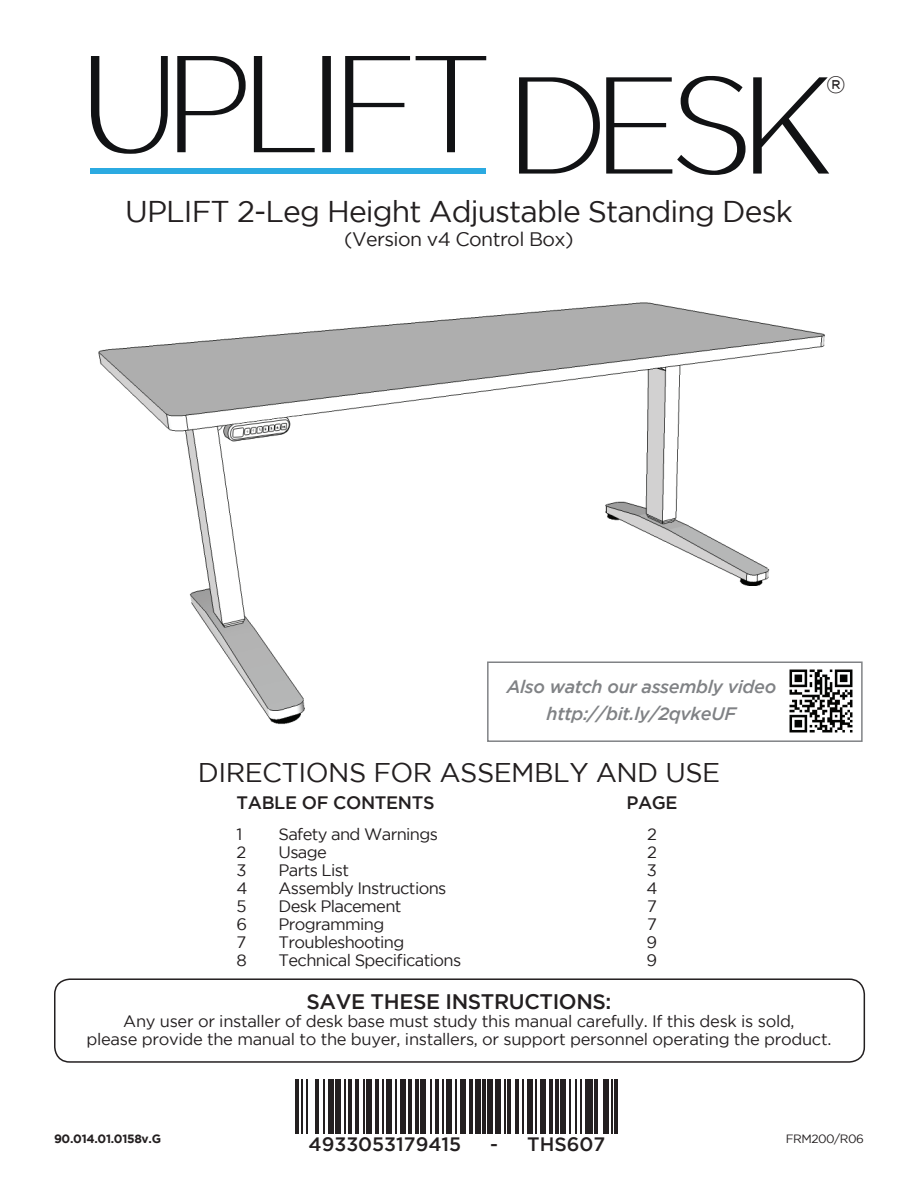
<style>
.page{position:relative;width:918px;height:1188px;background:#fff}
.page>*{position:absolute;margin:0;border:0;box-sizing:border-box;transform-origin:0 0}
.t1{font:30px "Gotham";letter-spacing:-.03em;color:#231f20}
.t2{font:27px "Gotham";letter-spacing:-.02em;color:#231f20}
.t3{font:23.55px "Gotham";color:#231f20}
.t4{font:500 21px "Gotham";letter-spacing:-.02em;color:#231f20}
.t5{font:19.5px "Gotham";letter-spacing:-.03em;color:#231f20}
.t6{font:500 19.35px "Gotham";color:#231f20}
.t7{font:italic 500 18px/27px "Gotham";letter-spacing:-.02em;color:#808285;text-align:center}
.t8{font:500 18px "Gotham";letter-spacing:-.02em;color:#231f20}
.t9{font:16.5px/18px "Gotham";letter-spacing:-.02em;color:#231f20;text-align:center}
.t10{font:16.5px "Gotham";letter-spacing:-.04em;color:#231f20}
.t11{font:700 12px "Gotham";letter-spacing:-.025em;color:#231f20}
.t12{font:12px "Gotham";letter-spacing:-.04em;color:#231f20}
</style>
<div class="page">
<img style="left:98px;top:302px;width:727px;height:423px">
<svg style="left:91px;top:56px;width:77px;height:98px"></svg>
<svg style="left:177px;top:56px;width:69px;height:96px"></svg>
<svg style="left:254px;top:56px;width:61px;height:96px"></svg>
<svg style="left:322px;top:56px;width:9px;height:96px"></svg>
<svg style="left:345px;top:56px;width:65px;height:96px"></svg>
<svg style="left:416px;top:56px;width:70px;height:96px"></svg>
<svg style="left:519px;top:77px;width:81px;height:97px"></svg>
<svg style="left:606px;top:76px;width:140px;height:99px"></svg>
<svg style="left:753px;top:77px;width:76px;height:97px"></svg>
<div style="left:91px;top:168px;width:395px;height:6px;background:#2baae1"></div>
<div style="left:487px;top:661px;width:376px;height:81px;border:1px solid #808285"></div>
<div style="left:54px;top:978px;width:811px;height:85px;border:2px solid #231f20;border-radius:15px"></div>
<img style="left:787px;top:667px;width:66px;height:66px">
<hr style="left:296px;top:1080px;width:3px;height:54px;background:#231f20">
<hr style="left:301px;top:1080px;width:2px;height:54px;background:#231f20">
<hr style="left:306px;top:1080px;width:2px;height:54px;background:#231f20">
<hr style="left:315px;top:1080px;width:4px;height:54px;background:#231f20">
<hr style="left:323px;top:1080px;width:2px;height:54px;background:#231f20">
<div style="left:328px;top:1080px;width:6px;height:54px;background:#231f20"></div>
<div style="left:335px;top:1080px;width:6px;height:54px;background:#231f20"></div>
<hr style="left:344px;top:1080px;width:2px;height:54px;background:#231f20">
<hr style="left:348px;top:1080px;width:4px;height:54px;background:#231f20">
<hr style="left:355px;top:1080px;width:4px;height:54px;background:#231f20">
<hr style="left:363px;top:1080px;width:1px;height:54px;background:#231f20">
<div style="left:366px;top:1080px;width:6px;height:54px;background:#231f20"></div>
<hr style="left:375px;top:1080px;width:4px;height:54px;background:#231f20">
<hr style="left:383px;top:1080px;width:1px;height:54px;background:#231f20">
<div style="left:386px;top:1080px;width:6px;height:54px;background:#231f20"></div>
<hr style="left:395px;top:1080px;width:2px;height:54px;background:#231f20">
<div style="left:401px;top:1080px;width:5px;height:54px;background:#231f20"></div>
<hr style="left:408px;top:1080px;width:4px;height:54px;background:#231f20">
<hr style="left:415px;top:1080px;width:4px;height:54px;background:#231f20">
<div style="left:421px;top:1080px;width:5px;height:54px;background:#231f20"></div>
<hr style="left:430px;top:1080px;width:1px;height:54px;background:#231f20">
<hr style="left:435px;top:1080px;width:4px;height:54px;background:#231f20">
<hr style="left:442px;top:1080px;width:2px;height:54px;background:#231f20">
<div style="left:446px;top:1080px;width:5px;height:54px;background:#231f20"></div>
<hr style="left:455px;top:1080px;width:2px;height:54px;background:#231f20">
<div style="left:461px;top:1080px;width:5px;height:54px;background:#231f20"></div>
<hr style="left:470px;top:1080px;width:3px;height:54px;background:#231f20">
<div style="left:475px;top:1080px;width:5px;height:54px;background:#231f20"></div>
<hr style="left:482px;top:1080px;width:4px;height:54px;background:#231f20">
<div style="left:488px;top:1080px;width:5px;height:54px;background:#231f20"></div>
<div style="left:495px;top:1080px;width:5px;height:54px;background:#231f20"></div>
<hr style="left:504px;top:1080px;width:2px;height:54px;background:#231f20">
<hr style="left:508px;top:1080px;width:3px;height:54px;background:#231f20">
<hr style="left:515px;top:1080px;width:4px;height:54px;background:#231f20">
<hr style="left:522px;top:1080px;width:2px;height:54px;background:#231f20">
<div style="left:528px;top:1080px;width:5px;height:54px;background:#231f20"></div>
<hr style="left:535px;top:1080px;width:2px;height:54px;background:#231f20">
<div style="left:540px;top:1080px;width:6px;height:54px;background:#231f20"></div>
<hr style="left:549px;top:1080px;width:4px;height:54px;background:#231f20">
<hr style="left:555px;top:1080px;width:3px;height:54px;background:#231f20">
<div style="left:560px;top:1080px;width:6px;height:54px;background:#231f20"></div>
<hr style="left:569px;top:1080px;width:2px;height:54px;background:#231f20">
<hr style="left:575px;top:1080px;width:2px;height:54px;background:#231f20">
<hr style="left:580px;top:1080px;width:2px;height:54px;background:#231f20">
<div style="left:586px;top:1080px;width:7px;height:54px;background:#231f20"></div>
<hr style="left:595px;top:1080px;width:3px;height:54px;background:#231f20">
<div style="left:604px;top:1080px;width:5px;height:54px;background:#231f20"></div>
<hr style="left:611px;top:1080px;width:2px;height:54px;background:#231f20">
<hr style="left:615px;top:1080px;width:3px;height:54px;background:#231f20">
<h3 class="t3" style="left:826px;top:72px;width:21px">®</h3>
<h1 class="t1" style="left:125px;top:195px;width:669px">UPLIFT 2-Leg Height Adjustable Standing Desk</h1>
<p class="t5" style="left:344px;top:228px;width:231px">(Version v4 Control Box)</p>
<p class="t7" style="left:507px;top:673px;width:271px">Also watch our assembly video http://bit.ly/2qvkeUF</p>
<h2 class="t2" style="left:198px;top:758px;width:524px">DIRECTIONS FOR ASSEMBLY AND USE</h2>
<p class="t8" style="left:237px;top:792px;width:200px">TABLE OF CONTENTS</p>
<p class="t8" style="left:626px;top:792px;width:53px">PAGE</p>
<p class="t9" style="left:237px;top:825px;width:7px">1</p>
<p class="t10" style="left:279px;top:825px;width:161px">Safety and Warnings</p>
<p class="t9" style="left:647px;top:825px;width:11px">2</p>
<p class="t9" style="left:237px;top:843px;width:11px">2</p>
<p class="t9" style="left:279px;top:843px;width:50px">Usage</p>
<p class="t9" style="left:647px;top:843px;width:11px">2</p>
<p class="t9" style="left:237px;top:861px;width:12px">3</p>
<p class="t10" style="left:279px;top:861px;width:72px">Parts List</p>
<p class="t9" style="left:647px;top:861px;width:12px">3</p>
<p class="t9" style="left:237px;top:879px;width:13px">4</p>
<p class="t10" style="left:279px;top:879px;width:169px">Assembly Instructions</p>
<p class="t9" style="left:646px;top:879px;width:13px">4</p>
<p class="t9" style="left:237px;top:897px;width:12px">5</p>
<p class="t10" style="left:279px;top:897px;width:125px">Desk Placement</p>
<p class="t9" style="left:647px;top:897px;width:11px">7</p>
<p class="t9" style="left:237px;top:915px;width:12px">6</p>
<p class="t10" style="left:278px;top:915px;width:107px">Programming</p>
<p class="t9" style="left:647px;top:915px;width:11px">7</p>
<p class="t9" style="left:236px;top:933px;width:11px">7</p>
<p class="t10" style="left:278px;top:933px;width:127px">Troubleshooting</p>
<p class="t9" style="left:647px;top:933px;width:12px">9</p>
<p class="t9" style="left:236px;top:951px;width:12px">8</p>
<p class="t10" style="left:278px;top:951px;width:184px">Technical Specifications</p>
<p class="t9" style="left:647px;top:951px;width:12px">9</p>
<p class="t4" style="left:307px;top:990px;width:306px">SAVE THESE INSTRUCTIONS:</p>
<p class="t9" style="left:87px;top:1012px;width:746px">Any user or installer of desk base must study this manual carefully. If this desk is sold,<br>please provide the manual to the buyer, installers, or support personnel operating the product.</p>
<p class="t11" style="left:54px;top:1132px;width:109px">90.014.01.0158v.G</p>
<p class="t6" style="left:309px;top:1133px;width:154px">4933053179415</p>
<p class="t6" style="left:490px;top:1133px;width:116px">- THS607</p>
<p class="t12" style="left:786px;top:1132px;width:80px">FRM200/R06</p>
</div>
